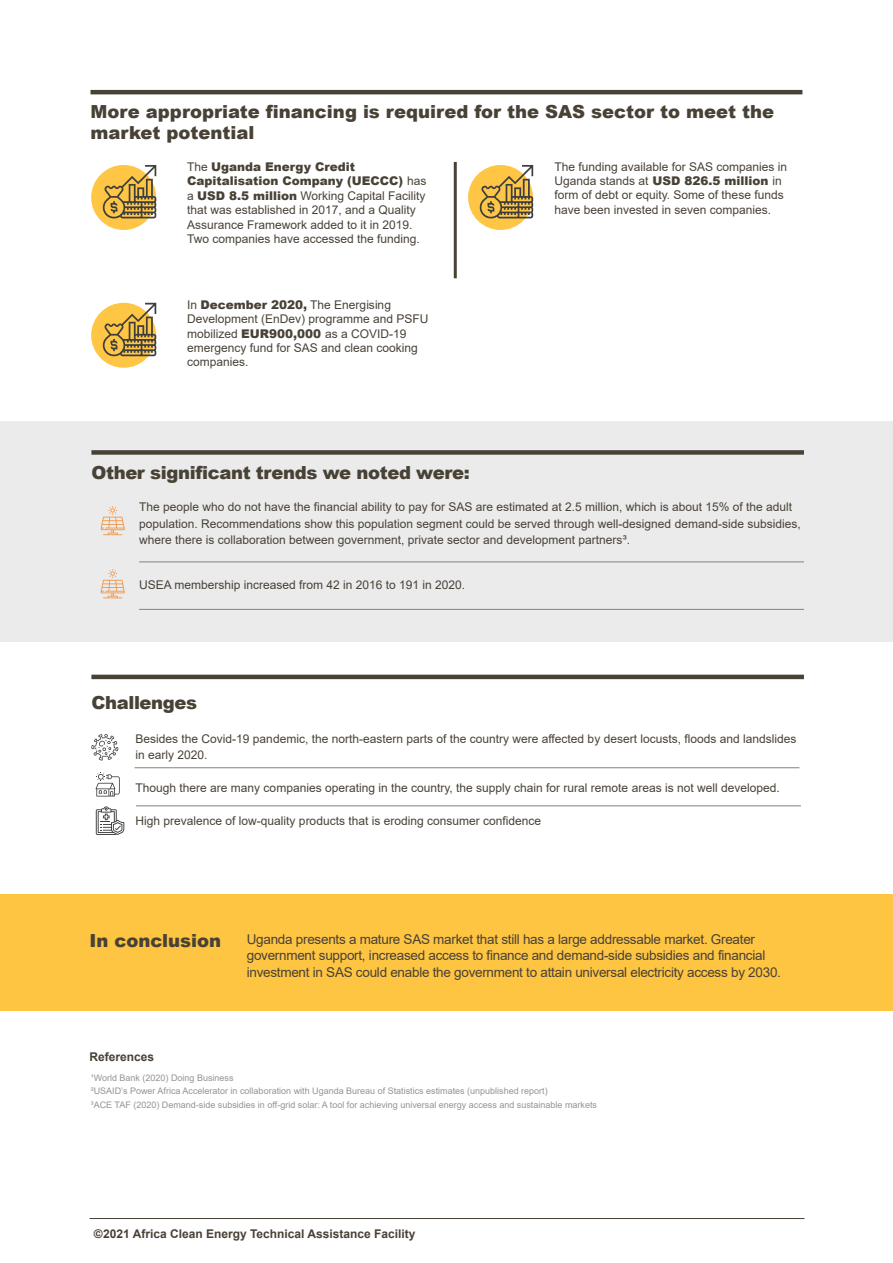
<style>
.page{position:relative;width:893px;height:1263px;background:#fff}
.page>*{position:absolute;margin:0;border:0;box-sizing:border-box;transform-origin:0 0}
.t1{font:900 18px/21.6px "Arial";color:#484136}
.t2{font:900 18px "Arial";letter-spacing:-.02em;color:#484136}
.t3{font:13.5px/16.2px "Arial";letter-spacing:-.02em;color:#484136}
.t4{font:12px/14.4px "Arial";color:#484136}
.t5{font:700 12px "Arial";color:#484136}
.t6{font:9px/13.5px "Arial";color:#949494}
.s1{font-weight:900}
</style>
<div class="page">
<div style="left:0;top:421px;width:893px;height:220px;background:#ebebec"></div>
<div style="left:0;top:895px;width:893px;height:116px;background:#fec542"></div>
<hr style="left:139px;top:562px;width:665px;height:1px;background:#808285">
<hr style="left:139px;top:609px;width:665px;height:1px;background:#808285">
<hr style="left:135px;top:767px;width:664px;height:1px;background:#808285">
<hr style="left:136px;top:806px;width:665px;height:1px;background:#808285">
<div style="left:91px;top:450px;width:713px;height:5px;background:#484136"></div>
<hr style="left:91px;top:675px;width:713px;height:4px;background:#484136">
<hr style="left:91px;top:90px;width:711px;height:4px;background:#484136">
<hr style="left:454px;top:162px;width:3px;height:116px;background:#484136">
<div style="left:91px;top:165px;width:65px;height:65px;background:#fec644;border-radius:50%"></div>
<svg style="left:103px;top:165px;width:53px;height:53px"></svg>
<div style="left:468px;top:165px;width:65px;height:65px;background:#fec644;border-radius:50%"></div>
<svg style="left:480px;top:165px;width:53px;height:53px"></svg>
<div style="left:91px;top:303px;width:65px;height:65px;background:#fec644;border-radius:50%"></div>
<svg style="left:103px;top:303px;width:53px;height:53px"></svg>
<hr style="left:90px;top:1218px;width:714px;height:1px;background:#484136">
<svg style="left:101px;top:506px;width:24px;height:29px"></svg>
<svg style="left:101px;top:569px;width:24px;height:29px"></svg>
<svg style="left:91px;top:734px;width:27px;height:26px"></svg>
<svg style="left:96px;top:772px;width:24px;height:24px"></svg>
<svg style="left:96px;top:806px;width:28px;height:29px"></svg>
<h1 class="t1" style="left:91px;top:100px;width:685px">More appropriate financing is required for the SAS sector to meet the market potential</h1>
<p class="t4" style="left:554px;top:159px;width:234px">The funding available for SAS companies in Uganda stands at <span class="s1">USD 826.5 million</span> in form of debt or equity. Some of these funds have been invested in seven companies.</p>
<p class="t4" style="left:187px;top:160px;width:241px">The <span class="s1">Uganda Energy Credit Capitalisation Company (UECCC)</span> has a <span class="s1">USD 8.5 million</span> Working Capital Facility that was established in 2017, and a Quality Assurance Framework added to it in 2019.<br>Two companies have accessed the funding.</p>
<p class="t4" style="left:187px;top:297px;width:243px">In <span class="s1">December 2020,</span> The Energising<br>Development (EnDev) programme and PSFU mobilized <span class="s1">EUR900,000</span> as a COVID-19 emergency fund for SAS and clean cooking companies.</p>
<h1 class="t2" style="left:91px;top:459px;width:380px">Other significant trends we noted were:</h1>
<p class="t4" style="left:139px;top:499px;width:663px;line-height:16.5px">The people who do not have the financial ability to pay for SAS are estimated at 2.5 million, which is about 15% of the adult population. Recommendations show this population segment could be served through well-designed demand-side subsidies, where there is collaboration between government, private sector and development partners³.</p>
<p class="t4" style="left:139px;top:577px;width:328px">USEA membership increased from 42 in 2016 to 191 in 2020.</p>
<h1 class="t2" style="left:91px;top:690px;width:107px">Challenges</h1>
<p class="t4" style="left:136px;top:730px;width:662px;line-height:16.5px">Besides the Covid-19 pandemic, the north-eastern parts of the country were affected by desert locusts, floods and landslides in early 2020.</p>
<p class="t4" style="left:136px;top:781px;width:646px">Though there are many companies operating in the country, the supply chain for rural remote areas is not well developed.</p>
<p class="t4" style="left:136px;top:814px;width:407px">High prevalence of low-quality products that is eroding consumer confidence</p>
<h1 class="t1" style="left:90px;top:929px;width:133px">In conclusion</h1>
<p class="t3" style="left:247px;top:931px;width:536px">Uganda presents a mature SAS market that still has a large addressable market. Greater government support, increased access to finance and demand-side subsidies and financial investment in SAS could enable the government to attain universal electricity access by 2030.</p>
<p class="t5" style="left:90px;top:1048px;width:66px">References</p>
<p class="t6" style="left:91px;top:1070px;width:508px">¹World Bank (2020) Doing Business<br>²USAID’s Power Africa Accelerator in collaboration with Uganda Bureau of Statistics estimates (unpublished report)<br>³ACE TAF (2020) Demand-side subsidies in off-grid solar: A tool for achieving universal energy access and sustainable markets</p>
<p class="t5" style="left:94px;top:1225px;width:323px"><span class="s1">©</span>2021 Africa Clean Energy Technical Assistance Facility</p>
</div>
